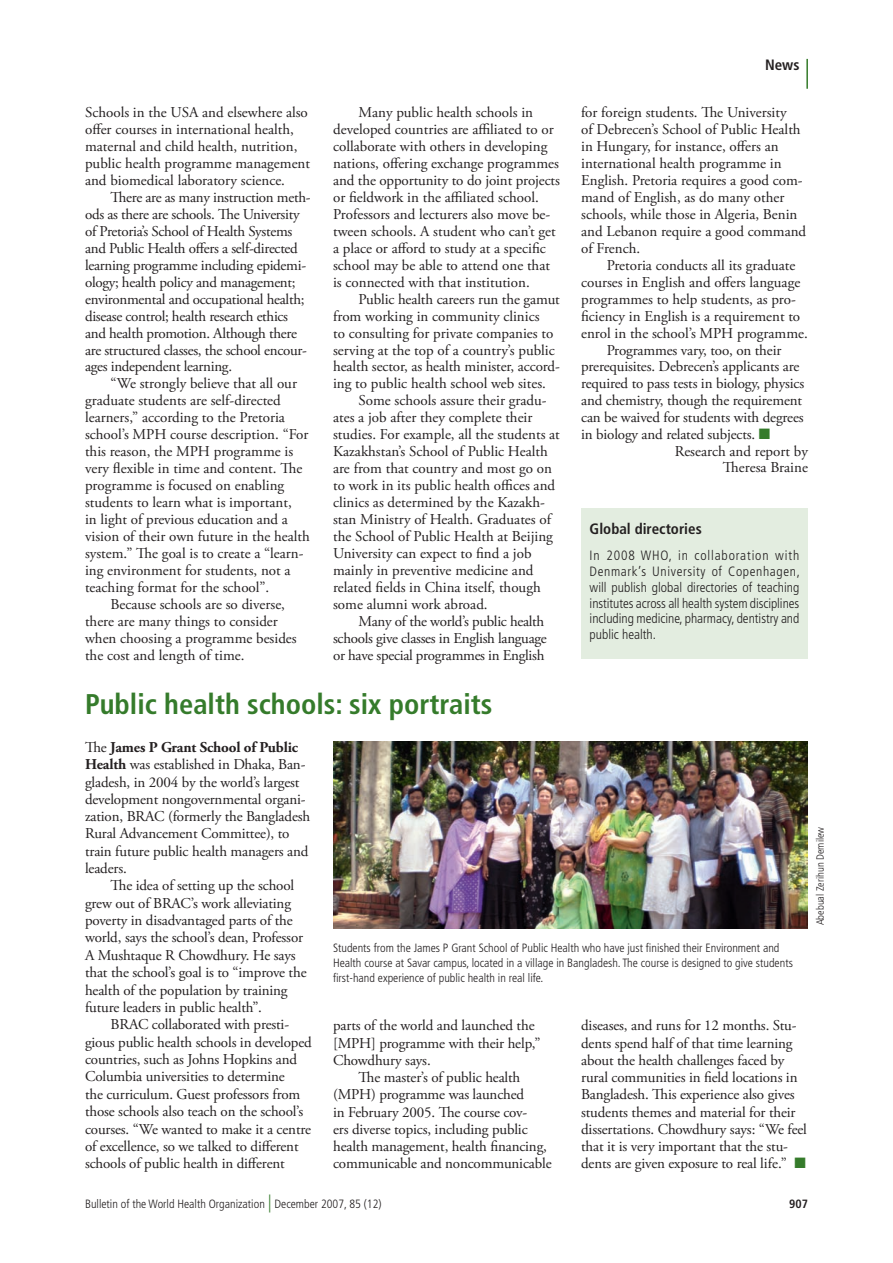
<style>
.page{position:relative;width:893px;height:1263px;background:#fff}
.page>*{position:absolute;margin:0;border:0;box-sizing:border-box;transform-origin:0 0}
.Article_Title{font:700 condensed 28.5px "Frutiger LT Std";color:#357b2b}
.Text_para{font:15px/17px "Adobe Garamond Pro";letter-spacing:-.01em;color:#231f20}
.Post-heading_paragra{font:15px/17.2px "Adobe Garamond Pro";letter-spacing:-.01em;color:#231f20}
.Continued_para{font:15px/16.5px "Adobe Garamond Pro";color:#231f20;text-align:right}
.t1{font:700 condensed 15px "Frutiger LT Std";color:#231f20}
.t2{font:300 condensed 13.5px/15.8px "Frutiger LT Std";color:#231f20;text-align:justify}
.t3{font:300 condensed 12px/15px "Frutiger LT Std";color:#231f20}
.t4{font:700 condensed 12px "Frutiger LT Std";color:#231f20}
.t5{font:300 condensed 10.5px "Frutiger LT Std";color:#231f20}
.s1{color:#357b2b}
.s2{font-weight:700}
.s3{font-size:18px;color:#357b2b}
</style>
<div class="page">
<hr style="left:806px;top:59px;width:2px;height:30px;background:#357b2b">
<div style="left:581px;top:508px;width:227px;height:151px;background:#e3ede0"></div>
<img style="left:333px;top:741px;width:475px;height:187px">
<p class="Text_para" style="left:85px;top:104px;width:227px">Schools in the USA and elsewhere also offer courses in international health, maternal and child health, nutrition, public health programme management and biomedical laboratory science.</p>
<p class="Text_para" style="left:85px;top:189px;width:227px;text-indent:26px">There are as many instruction meth&shy;ods as there are schools. The University of Pretoria’s School of Health Systems and Public Health offers a self-directed learning programme including epidemi&shy;ology; health policy and management; environmental and occupational health; disease control; health research ethics and health promotion. Although there are structured classes, the school encour&shy;ages independent learning.</p>
<p class="Text_para" style="left:85px;top:376px;width:226px;text-indent:26px">“We strongly believe that all our graduate students are self-directed learners,” according to the Pretoria school’s MPH course description. “For this reason, the MPH programme is very flexible in time and content. The programme is focused on enabling students to learn what is important,<br>in light of previous education and a vision of their own future in the health system.” The goal is to create a “learn&shy;ing environment for students, not a teaching format for the school”.</p>
<p class="Text_para" style="left:85px;top:596px;width:213px;text-indent:26px">Because schools are so diverse, there are many things to consider when choosing a programme besides the cost and length of time.</p>
<p class="Text_para" style="left:333px;top:104px;width:228px;text-indent:26px">Many public health schools in developed countries are affiliated to or collaborate with others in developing nations, offering exchange programmes and the opportunity to do joint projects or fieldwork in the affiliated school.<br>Professors and lecturers also move be&shy;tween schools. A student who can’t get a place or afford to study at a specific school may be able to attend one that is connected with that institution.</p>
<p class="Text_para" style="left:333px;top:291px;width:228px;text-indent:26px">Public health careers run the gamut from working in community clinics<br>to consulting for private companies to serving at the top of a country’s public health sector, as health minister, accord&shy;ing to public health school web sites.</p>
<p class="Text_para" style="left:333px;top:393px;width:228px;text-indent:26px">Some schools assure their gradu&shy;ates a job after they complete their studies. For example, all the students at Kazakhstan’s School of Public Health are from that country and most go on to work in its public health offices and clinics as determined by the Kazakh&shy;stan Ministry of Health. Graduates of the School of Public Health at Beijing University can expect to find a job mainly in preventive medicine and related fields in China itself, though some alumni work abroad.</p>
<p class="Text_para" style="left:333px;top:613px;width:215px;text-indent:26px">Many of the world’s public health schools give classes in English language or have special programmes in English</p>
<p class="t1" style="left:765px;top:56px;width:36px">News</p>
<p class="Text_para" style="left:581px;top:104px;width:227px">for foreign students. The University<br>of Debrecen’s School of Public Health in Hungary, for instance, offers an international health programme in English. Pretoria requires a good com&shy;mand of English, as do many other schools, while those in Algeria, Benin and Lebanon require a good command of French.</p>
<p class="Text_para" style="left:581px;top:257px;width:228px;text-indent:26px">Pretoria conducts all its graduate courses in English and offers language programmes to help students, as pro&shy;ficiency in English is a requirement to enrol in the school’s MPH programme.</p>
<p class="Text_para" style="left:581px;top:342px;width:225px;text-indent:26px">Programmes vary, too, on their prerequisites. Debrecen’s applicants are required to pass tests in biology, physics and chemistry, though the requirement can be waived for students with degrees in biology and related subjects. <span class="s1">■</span></p>
<p class="Continued_para" style="left:675px;top:443px;width:135px">Research and report by<br>Theresa Braine</p>
<p class="t1" style="left:590px;top:520px;width:114px">Global directories</p>
<p class="t2" style="left:590px;top:548px;width:212px">In 2008 WHO, in collaboration with Denmark’s University of Copenhagen, will publish global directories of teaching institutes across all health system disciplines including medicine, pharmacy, dentistry and public health.</p>
<p class="Article_Title" style="left:85px;top:687px;width:409px">Public health schools: six portraits</p>
<p class="Post-heading_paragra" style="left:85px;top:739px;width:227px">The <span class="s2">James P Grant School of Public Health</span> was established in Dhaka, Ban&shy;gladesh, in 2004 by the world’s largest development nongovernmental organi&shy;zation, BRAC (formerly the Bangladesh Rural Advancement Committee), to train future public health managers and leaders.</p>
<p class="Text_para" style="left:85px;top:877px;width:223px;line-height:17.4px;text-indent:26px">The idea of setting up the school grew out of BRAC’s work alleviating poverty in disadvantaged parts of the world, says the school’s dean, Professor A Mushtaque R Chowdhury. He says that the school’s goal is to “improve the health of the population by training future leaders in public health”.</p>
<p class="Text_para" style="left:85px;top:1016px;width:228px;line-height:17.4px;text-indent:26px">BRAC collaborated with presti&shy;gious public health schools in developed countries, such as Johns Hopkins and Columbia universities to determine<br>the curriculum. Guest professors from those schools also teach on the school’s courses. “We wanted to make it a centre of excellence, so we talked to different schools of public health in different</p>
<p class="Text_para" style="left:333px;top:1017px;width:209px">parts of the world and launched the [MPH] programme with their help,”<br>Chowdhury says.</p>
<p class="t3" style="left:333px;top:940px;width:461px">Students from the James P Grant School of Public Health who have just finished their Environment and<br>Health course at Savar campus, located in a village in Bangladesh. The course is designed to give students first-hand experience of public health in real life.</p>
<p class="Text_para" style="left:581px;top:1017px;width:227px">diseases, and runs for 12 months. Stu&shy;dents spend half of that time learning about the health challenges faced by rural communities in field locations in Bangladesh. This experience also gives students themes and material for their dissertations. Chowdhury says: “We feel that it is very important that the stu&shy;dents are given exposure to real life.” <span class="s1">■</span></p>
<p class="Text_para" style="left:333px;top:1069px;width:220px;text-indent:26px">The master’s of public health (MPH) programme was launched<br>in February 2005. The course cov-<br>ers diverse topics, including public health management, health financing, communicable and noncommunicable</p>
<p class="t5" style="left:814px;top:925px;width:100px;rotate:-90deg">Abebual Zerihun Demilew</p>
<p class="t3" style="left:85px;top:1197px;width:298px">Bulletin of the World Health Organization <span class="s3">|</span> December 2007, 85 (12)</p>
<p class="t4" style="left:789px;top:1197px;width:20px">907</p>
</div>
